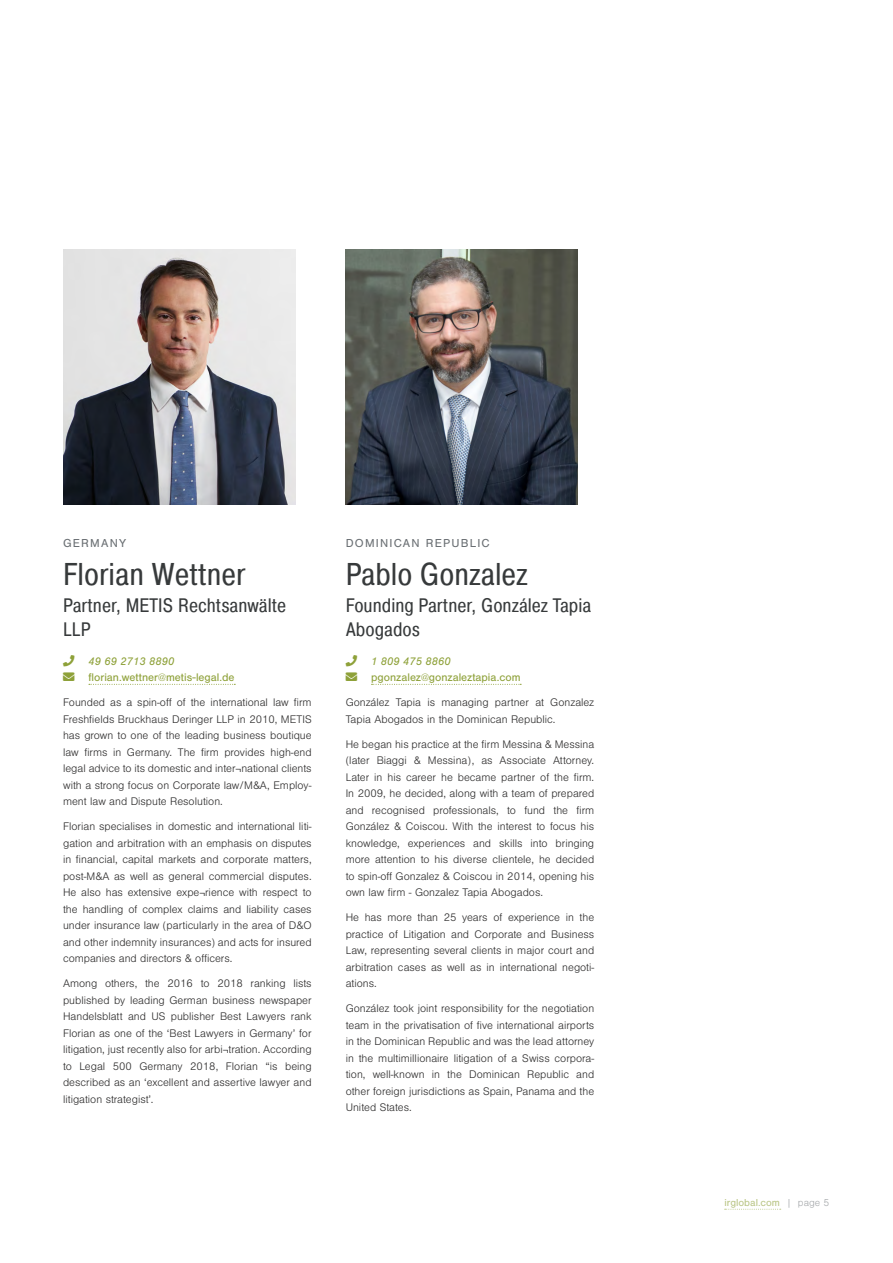
<style>
.page{position:relative;width:893px;height:1263px;background:#fff}
.page>*{position:absolute;margin:0;border:0;box-sizing:border-box;transform-origin:0 0}
.t1{font:31.5px "Pragmatica Cond";color:#373a3b}
.t2{font:19.5px/23.4px "Pragmatica Cond";color:#373a3b}
.t3{font:12px "Nimbus San";letter-spacing:.1em;color:#6b7074}
.t4{font:300 11.4px/16.5px "Nimbus San";color:#302f2f;text-align:justify}
.t5{font:italic 11.4px "Nimbus San";color:#8ea139}
.t6{font:10.5px "Nimbus San";color:#8ea139}
.s1{color:#8ea139}
.s2{font-weight:400;color:#8ea139}
.s3{font-weight:300;color:#6b7074}
</style>
<div class="page">
<svg style="left:725px;top:1209px;width:56px;height:1px"></svg>
<svg style="left:89px;top:684px;width:146px;height:1px"></svg>
<svg style="left:372px;top:684px;width:149px;height:1px"></svg>
<img style="left:63px;top:249px;width:233px;height:256px">
<img style="left:345px;top:249px;width:233px;height:256px">
<p class="t3" style="left:63px;top:536px;width:65px">GERMANY</p>
<h1 class="t1" style="left:63px;top:554px;width:184px">Florian Wettner</h1>
<h2 class="t2" style="left:63px;top:594px;width:225px">Partner, METIS Rechtsanwälte<br>LLP</h2>
<p class="t5" style="left:89px;top:654px;width:87px">49 69 2713 8890</p>
<p class="t4" style="left:63px;top:665px;width:250px;line-height:25px"><span class="s1">→</span> <span class="s2">florian.wettner@metis-legal.de<br></span>Founded as a spin-off of the international law firm</p>
<p class="t4" style="left:63px;top:711px;width:250px">Freshfields Bruckhaus Deringer LLP in 2010, METIS has grown to one of the leading business boutique law firms in Germany. The firm provides high-end legal advice to its domestic and inter¬national clients with a strong focus on Corporate law/M&amp;A, Employ&shy;ment law and Dispute Resolution.</p>
<p class="t4" style="left:63px;top:819px;width:250px">Florian specialises in domestic and international liti&shy;gation and arbitration with an emphasis on disputes in financial, capital markets and corporate matters, post-M&amp;A as well as general commercial disputes.<br>He also has extensive expe¬rience with respect to the handling of complex claims and liability cases under insurance law (particularly in the area of D&amp;O and other indemnity insurances) and acts for insured companies and directors &amp; officers.</p>
<p class="t4" style="left:63px;top:976px;width:250px">Among others, the 2016 to 2018 ranking lists published by leading German business newspaper Handelsblatt and US publisher Best Lawyers rank Florian as one of the ‘Best Lawyers in Germany’ for litigation, just recently also for arbi¬tration. According to Legal 500 Germany 2018, Florian “is being described as an ‘excellent and assertive lawyer and litigation strategist’.</p>
<p class="t3" style="left:346px;top:536px;width:146px">DOMINICAN REPUBLIC</p>
<h1 class="t1" style="left:346px;top:554px;width:184px">Pablo Gonzalez</h1>
<h2 class="t2" style="left:346px;top:594px;width:247px">Founding Partner, González Tapia<br>Abogados</h2>
<p class="t5" style="left:371px;top:654px;width:81px">1 809 475 8860</p>
<p class="t4" style="left:346px;top:665px;width:250px;line-height:25px"><span class="s1">→</span> <span class="s2">pgonzalez@gonzaleztapia.com<br></span>González Tapia is managing partner at Gonzalez</p>
<p class="t4" style="left:346px;top:707px;width:250px;line-height:25px">Tapia Abogados in the Dominican Republic.<br>He began his practice at the firm Messina &amp; Messina</p>
<p class="t4" style="left:346px;top:753px;width:250px">(later Biaggi &amp; Messina), as Associate Attorney.<br>Later in his career he became partner of the firm.<br>In 2009, he decided, along with a team of prepared and recognised professionals, to fund the firm González &amp; Coiscou. With the interest to focus his knowledge, experiences and skills into bringing more attention to his diverse clientele, he decided to spin-off Gonzalez &amp; Coiscou in 2014, opening his own law firm - Gonzalez Tapia Abogados.</p>
<p class="t4" style="left:346px;top:910px;width:250px">He has more than 25 years of experience in the practice of Litigation and Corporate and Business Law, representing several clients in major court and arbitration cases as well as in international negoti&shy;ations.</p>
<p class="t4" style="left:346px;top:1001px;width:250px">González took joint responsibility for the negotiation team in the privatisation of five international airports in the Dominican Republic and was the lead attorney in the multimillionaire litigation of a Swiss corpora&shy;tion, well-known in the Dominican Republic and other foreign jurisdictions as Spain, Panama and the United States.</p>
<p class="t6" style="left:724px;top:1197px;width:106px">irglobal.com <span class="s3">| page 5</span></p>
</div>
